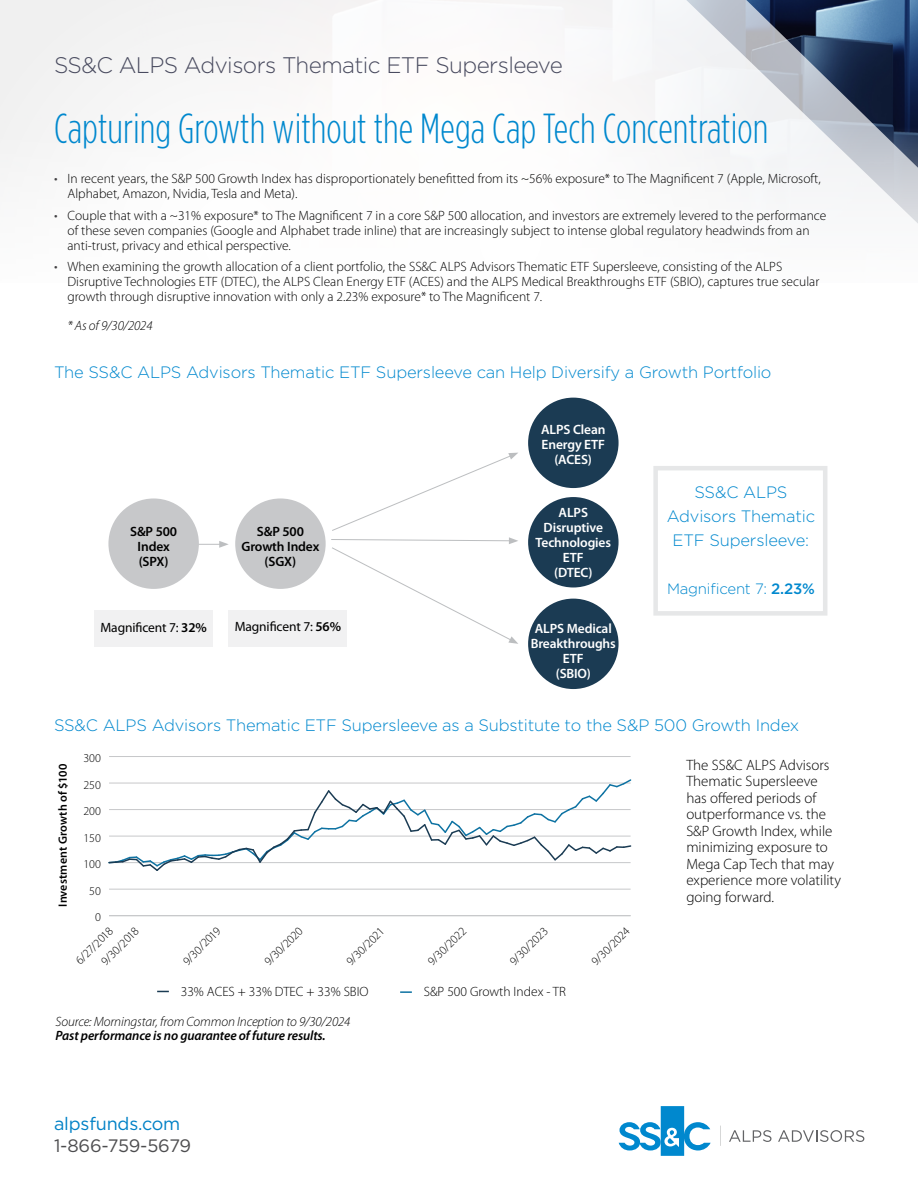
<style>
.page{position:relative;width:918px;height:1188px;background:#fff}
.page>*{position:absolute;margin:0;border:0;box-sizing:border-box;transform-origin:0 0}
.t1{font:300 42px "Gotham Condensed";color:#0088ce}
.t2{font:300 22.5px "Gotham";letter-spacing:-.025em;color:#494b5f}
.t3{font:18px "Gotham";letter-spacing:-.015em;color:#4d4d4f}
.t4{font:18px "Gotham";letter-spacing:-.01em;color:#0081c6}
.t5{font:300 16.5px/24px "Gotham";letter-spacing:-.01em;color:#0088ce;text-align:center}
.t6{font:300 15px/16.5px "Myriad Pro";color:#000}
.t7{font:300 15px "Gotham";letter-spacing:-.015em;color:#0088ce}
.t8{font:300 13.5px/15px "Myriad Pro";color:#000}
.t9{font:600 13.5px/15px "Myriad Pro";letter-spacing:-.01em;color:#fff;text-align:center}
.t10{font:italic 300 13.5px "Myriad Pro";letter-spacing:-.01em;color:#000}
.t11{font:italic 600 13.5px "Myriad Pro";letter-spacing:-.01em;color:#000}
.t12{font:600 13.5px/15px "Myriad Pro";letter-spacing:-.01em;color:#000;text-align:center}
.t13{font:13.5px "Myriad Pro";letter-spacing:-.01em;color:#000}
.t14{font:300 12px "Myriad Pro";color:#000}
.t15{font:600 12px "Myriad Pro";letter-spacing:.01em;color:#000}
.s1{font-size:14.25px;color:#414042}
.s2{font-weight:500}
.s3{font-weight:600}
</style>
<div class="page">
<div style="left:0;top:0;width:51px;height:127px;background:#f0f0f0"></div>
<svg style="left:51px;top:0;width:867px;height:491px"></svg>
<div style="left:0;top:127px;width:918px;height:182px;background:#fff"></div>
<svg style="left:619px;top:1106px;width:92px;height:50px"></svg>
<svg style="left:720px;top:1126px;width:1px;height:20px"></svg>
<svg style="left:729px;top:1130px;width:43px;height:12px"></svg>
<svg style="left:778px;top:1130px;width:86px;height:12px"></svg>
<svg style="left:199px;top:541px;width:30px;height:7px"></svg>
<div style="left:108px;top:498px;width:91px;height:91px;background:#c7c8ca;border-radius:50%"></div>
<div style="left:229px;top:610px;width:118px;height:36px;background:#f1f1f2"></div>
<div style="left:94px;top:610px;width:119px;height:37px;background:#f1f1f2"></div>
<div style="left:235px;top:498px;width:91px;height:91px;background:#c7c8ca;border-radius:50%"></div>
<div style="left:528px;top:398px;width:91px;height:90px;background:#1b3b53;border-radius:50%"></div>
<div style="left:528px;top:497px;width:91px;height:90px;background:#1b3b53;border-radius:50%"></div>
<div style="left:528px;top:599px;width:91px;height:90px;background:#1b3b53;border-radius:50%"></div>
<svg style="left:331px;top:453px;width:187px;height:78px"></svg>
<svg style="left:331px;top:537px;width:187px;height:107px"></svg>
<div style="left:653px;top:466px;width:174px;height:150px;border:4px solid #e6e7e8"></div>
<svg style="left:157px;top:991px;width:12px;height:1px"></svg>
<svg style="left:400px;top:991px;width:12px;height:2px"></svg>
<hr style="left:109px;top:915px;width:522px;height:1px;background:#c7c8ca">
<hr style="left:109px;top:889px;width:522px;height:1px;background:#c7c8ca">
<hr style="left:109px;top:756px;width:522px;height:1px;background:#c7c8ca">
<svg style="left:108px;top:779px;width:524px;height:92px"></svg>
<h2 class="t2" style="left:54px;top:51px;width:510px">SS&amp;C ALPS Advisors Thematic ETF Supersleeve</h2>
<h1 class="t1" style="left:54px;top:107px;width:716px">Capturing Growth without the Mega Cap Tech Concentration</h1>
<p class="t8" style="left:68px;top:171px;width:755px;text-indent:-14px"><span class="s1">•</span> In recent years, the S&amp;P 500 Growth Index has disproportionately benefitted from its ~56% exposure* to The Magnificent 7 (Apple, Microsoft,<br>Alphabet, Amazon, Nvidia, Tesla and Meta).</p>
<p class="t8" style="left:68px;top:208px;width:761px;text-indent:-14px"><span class="s1">•</span> Couple that with a ~31% exposure* to The Magnificent 7 in a core S&amp;P 500 allocation, and investors are extremely levered to the performance of these seven companies (Google and Alphabet trade inline) that are increasingly subject to intense global regulatory headwinds from an anti-trust, privacy and ethical perspective.</p>
<p class="t8" style="left:68px;top:259px;width:753px;text-indent:-14px"><span class="s1">•</span> When examining the growth allocation of a client portfolio, the SS&amp;C ALPS Advisors Thematic ETF Supersleeve, consisting of the ALPS<br>Disruptive Technologies ETF (DTEC), the ALPS Clean Energy ETF (ACES) and the ALPS Medical Breakthroughs ETF (SBIO), captures true secular growth through disruptive innovation with only a 2.23% exposure* to The Magnificent 7.</p>
<p class="t10" style="left:68px;top:317px;width:87px">* As of 9/30/2024</p>
<p class="t5" style="left:54px;top:360px;width:719px">The SS&amp;C ALPS Advisors Thematic ETF Supersleeve can Help Diversify a Growth Portfolio</p>
<p class="t12" style="left:130px;top:524px;width:48px">S&amp;P 500<br>Index (SPX)</p>
<p class="t12" style="left:242px;top:524px;width:79px">S&amp;P 500<br>Growth Index (SGX)</p>
<p class="t9" style="left:541px;top:422px;width:66px">ALPS Clean<br>Energy ETF (ACES)</p>
<p class="t9" style="left:536px;top:505px;width:77px">ALPS<br>Disruptive<br>Technologies<br>ETF<br>(DTEC)</p>
<p class="t5" style="left:667px;top:479px;width:150px">SS&amp;C ALPS<br>Advisors Thematic<br>ETF Supersleeve:</p>
<p class="t7" style="left:667px;top:579px;width:149px">Magnificent 7: <span class="s2">2.23%</span></p>
<p class="t13" style="left:101px;top:619px;width:108px">Magnificent 7: <span class="s3">32%</span></p>
<p class="t13" style="left:235px;top:619px;width:108px">Magnificent 7: <span class="s3">56%</span></p>
<p class="t9" style="left:531px;top:620px;width:87px">ALPS Medical<br>Breakthroughs<br>ETF<br>(SBIO)</p>
<p class="t5" style="left:54px;top:713px;width:747px">SS&amp;C ALPS Advisors Thematic ETF Supersleeve as a Substitute to the S&amp;P 500 Growth Index</p>
<p class="t15" style="left:55px;top:907px;width:145px;rotate:-90deg">Investment Growth of $100</p>
<p class="t14" style="left:83px;top:751px;width:19px">300</p>
<p class="t14" style="left:83px;top:777px;width:19px">250</p>
<p class="t14" style="left:83px;top:804px;width:19px">200</p>
<p class="t14" style="left:83px;top:830px;width:19px">150</p>
<p class="t14" style="left:83px;top:857px;width:19px">100</p>
<p class="t14" style="left:89px;top:884px;width:13px">50</p>
<p class="t14" style="left:95px;top:910px;width:7px">0</p>
<p class="t14" style="left:98px;top:958px;width:49px;rotate:-45deg">9/30/2018</p>
<p class="t14" style="left:180px;top:958px;width:49px;rotate:-45deg">9/30/2019</p>
<p class="t14" style="left:261px;top:958px;width:50px;rotate:-45deg">9/30/2020</p>
<p class="t14" style="left:343px;top:958px;width:50px;rotate:-45deg">9/30/2021</p>
<p class="t14" style="left:425px;top:958px;width:50px;rotate:-45deg">9/30/2022</p>
<p class="t14" style="left:506px;top:958px;width:50px;rotate:-45deg">9/30/2023</p>
<p class="t14" style="left:73px;top:957px;width:49px;rotate:-45deg">6/27/2018</p>
<p class="t8" style="left:181px;top:984px;width:189px">33% ACES + 33% DTEC + 33% SBIO</p>
<p class="t8" style="left:424px;top:984px;width:144px">S&amp;P 500 Growth Index - TR</p>
<p class="t10" style="left:56px;top:1014px;width:297px">Source: Morningstar, from Common Inception to 9/30/2024</p>
<p class="t11" style="left:56px;top:1027px;width:272px">Past performance is no guarantee of future results.</p>
<p class="t14" style="left:588px;top:958px;width:50px;rotate:-45deg">9/30/2024</p>
<h3 class="t4" style="left:54px;top:1112px;width:128px">alpsfunds.com</h3>
<h3 class="t3" style="left:54px;top:1134px;width:139px">1-866-759-5679</h3>
<p class="t6" style="left:686px;top:756px;width:156px">The SS&amp;C ALPS Advisors<br>Thematic Supersleeve has offered periods of outperformance vs. the<br>S&amp;P Growth Index, while minimizing exposure to<br>Mega Cap Tech that may experience more volatility going forward.</p>
</div>
